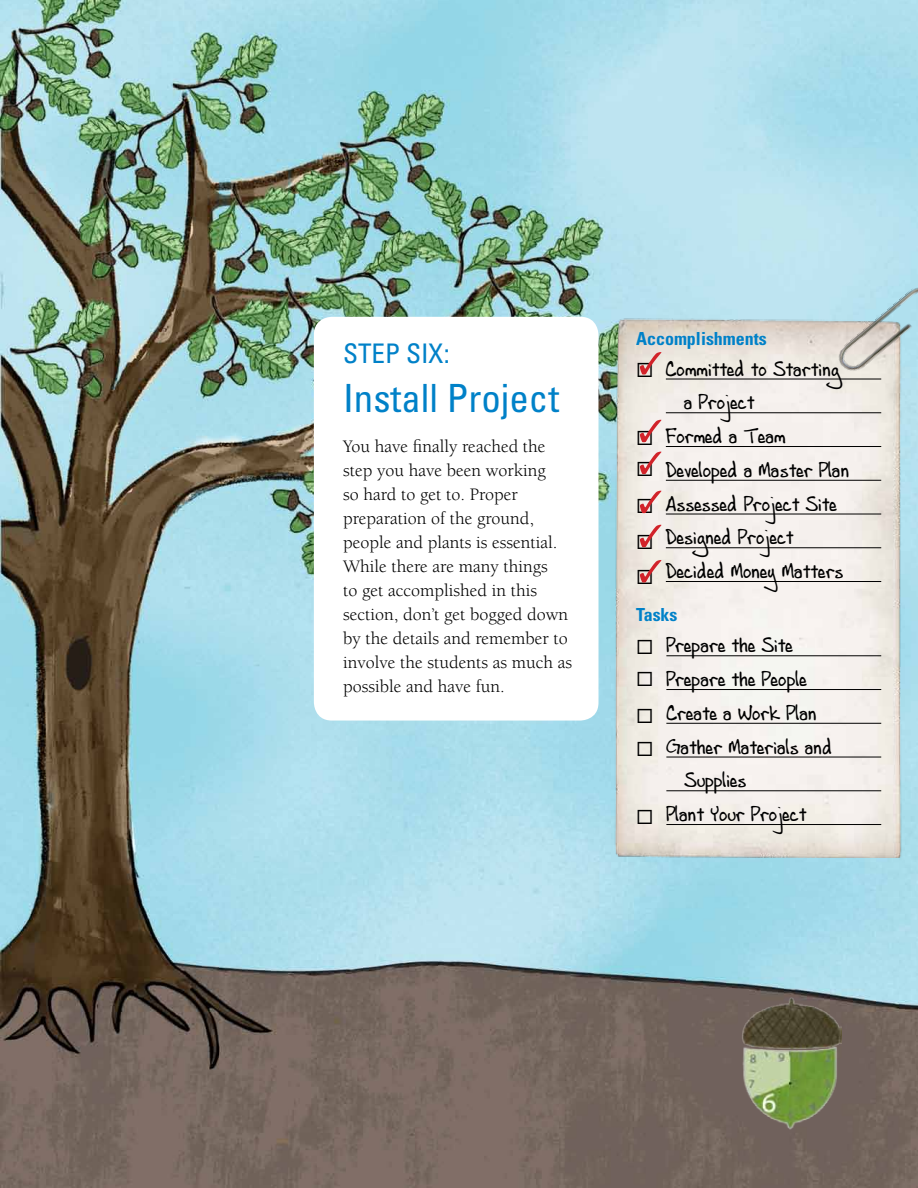
<style>
.page{position:relative;width:918px;height:1188px;background:#fff}
.page>*{position:absolute;margin:0;border:0;box-sizing:border-box;transform-origin:0 0}
.t1{font:condensed 38.85px "Univers";color:#0081c8}
.t2{font:condensed 27px "Univers";color:#0081c8}
.t3{font:21px "Andrew Script 16";color:#000}
.t4{font:18px/24px "Berkeley";color:#000}
.t5{font:700 condensed 18px "Univers";color:#0081c8}
</style>
<div class="page">
<img style="left:0;top:0;width:918px;height:1188px">
<img style="left:738px;top:993px;width:104px;height:140px">
<img style="left:611px;top:317px;width:295px;height:541px">
<img style="left:830px;top:284px;width:88px;height:99px">
<div style="left:314px;top:317px;width:284px;height:404px;background:#fff;border-radius:18px"></div>
<hr style="left:666px;top:379px;width:215px;height:1px;background:#000">
<hr style="left:666px;top:413px;width:215px;height:1px;background:#000">
<hr style="left:666px;top:446px;width:215px;height:1px;background:#000">
<hr style="left:666px;top:480px;width:215px;height:1px;background:#000">
<hr style="left:666px;top:514px;width:215px;height:1px;background:#000">
<hr style="left:666px;top:548px;width:215px;height:1px;background:#000">
<hr style="left:666px;top:581px;width:215px;height:1px;background:#000">
<hr style="left:666px;top:656px;width:215px;height:1px;background:#000">
<hr style="left:666px;top:689px;width:215px;height:1px;background:#000">
<hr style="left:666px;top:723px;width:215px;height:1px;background:#000">
<hr style="left:666px;top:757px;width:215px;height:1px;background:#000">
<hr style="left:666px;top:791px;width:215px;height:1px;background:#000">
<hr style="left:666px;top:824px;width:215px;height:1px;background:#000">
<svg style="left:638px;top:352px;width:23px;height:25px"></svg>
<svg style="left:638px;top:420px;width:23px;height:25px"></svg>
<svg style="left:638px;top:452px;width:23px;height:24px"></svg>
<svg style="left:638px;top:491px;width:23px;height:22px"></svg>
<svg style="left:638px;top:525px;width:23px;height:24px"></svg>
<svg style="left:638px;top:560px;width:23px;height:24px"></svg>
<svg style="left:638px;top:640px;width:14px;height:14px"></svg>
<svg style="left:638px;top:672px;width:14px;height:14px"></svg>
<svg style="left:638px;top:709px;width:14px;height:14px"></svg>
<svg style="left:638px;top:742px;width:14px;height:14px"></svg>
<svg style="left:638px;top:810px;width:14px;height:14px"></svg>
<h2 class="t2" style="left:343px;top:336px;width:108px">STEP SIX:</h2>
<h1 class="t1" style="left:343px;top:373px;width:218px">I nstall Project</h1>
<p class="t4" style="left:343px;top:434px;width:230px">You have finally reached the step you have been working<br>so hard to get to. Proper preparation of the ground, people and plants is essential.<br>While there are many things<br>to get accomplished in this section, don’t get bogged down by the details and remember to involve the students as much as possible and have fun.</p>
<p class="t5" style="left:636px;top:328px;width:132px">Accomplishments</p>
<p class="t3" style="left:666px;top:356px;width:176px">Committed to Starting</p>
<p class="t3" style="left:684px;top:390px;width:72px">a Project</p>
<p class="t3" style="left:666px;top:424px;width:122px">Formed a Team</p>
<p class="t3" style="left:666px;top:457px;width:185px">Developed a Master Plan</p>
<p class="t3" style="left:666px;top:491px;width:173px">Assessed Project Site</p>
<p class="t3" style="left:666px;top:525px;width:130px">Designed Project</p>
<p class="t3" style="left:666px;top:559px;width:180px">Decided Money Matters</p>
<p class="t5" style="left:636px;top:603px;width:43px">Tasks</p>
<p class="t3" style="left:666px;top:633px;width:128px">Prepare the Site</p>
<p class="t3" style="left:666px;top:667px;width:142px">Prepare the People</p>
<p class="t3" style="left:666px;top:700px;width:152px">Create a Work Plan</p>
<p class="t3" style="left:666px;top:734px;width:168px">Gather Materials and</p>
<p class="t3" style="left:685px;top:768px;width:64px">Supplies</p>
<p class="t3" style="left:666px;top:802px;width:142px">Plant Your Project</p>
</div>
